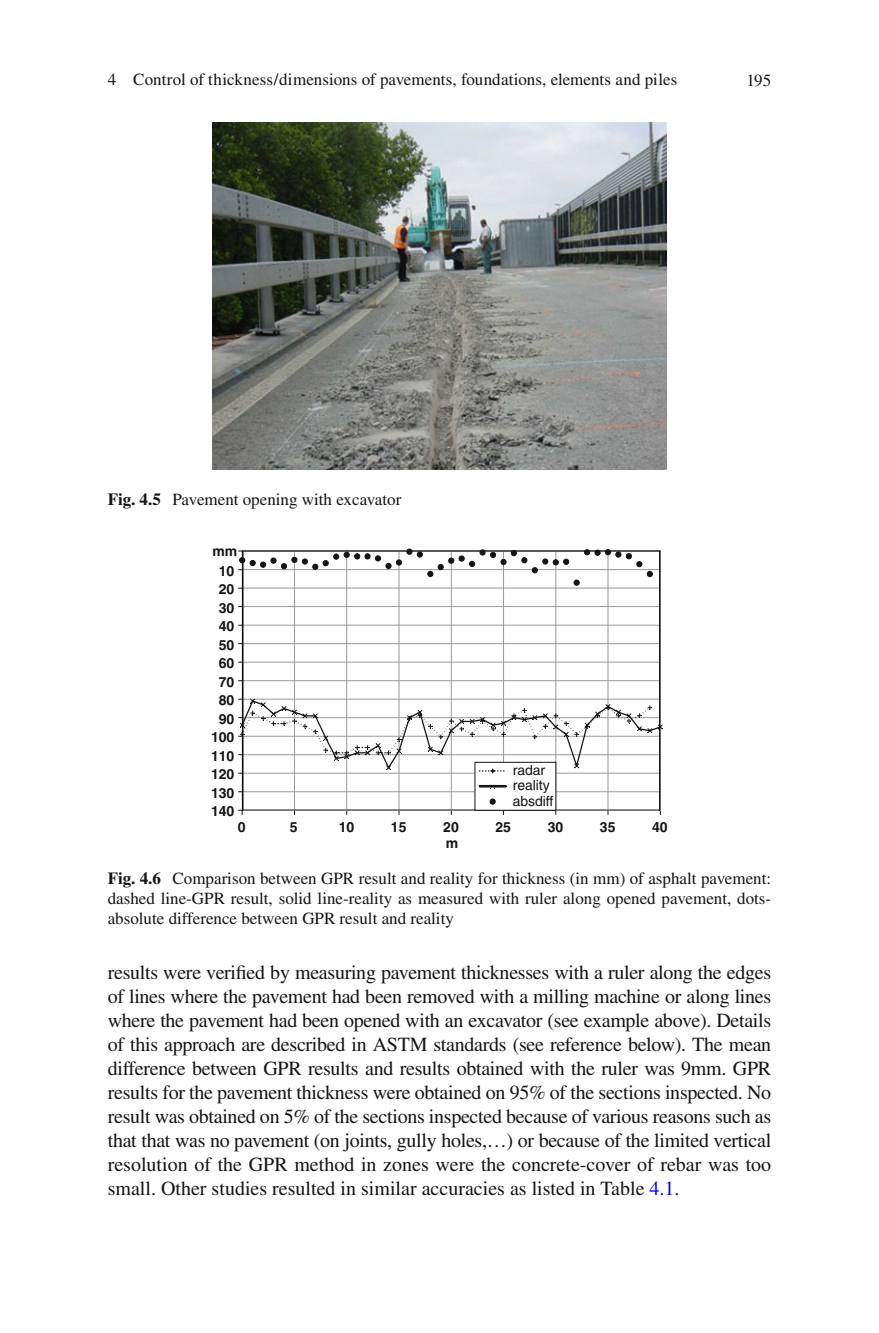
<style>
.page{position:relative;width:879px;height:1333px;background:#fff}
.page>*{position:absolute;margin:0;border:0;box-sizing:border-box;transform-origin:0 0}
.t1{font:20px/24px "Times";color:#131413;text-align:justify}
.t2{font:17px/20px "Times";color:#131413;text-align:justify}
.t3{font:700 14px "Helvetica";letter-spacing:-.005em;color:#131413}
.t4{font:14px/15.4px "Helvetica";letter-spacing:-.005em;color:#131413}
.s1{font-weight:700}
.s2{color:#00f}
</style>
<div class="page">
<img style="left:213px;top:122px;width:453px;height:347px">
<hr style="left:294px;top:551px;width:1px;height:259px;background:#999">
<hr style="left:346px;top:551px;width:1px;height:259px;background:#999">
<hr style="left:399px;top:551px;width:1px;height:259px;background:#999">
<hr style="left:451px;top:551px;width:1px;height:259px;background:#999">
<hr style="left:503px;top:551px;width:1px;height:259px;background:#999">
<hr style="left:555px;top:551px;width:1px;height:259px;background:#999">
<hr style="left:607px;top:551px;width:1px;height:259px;background:#999">
<hr style="left:660px;top:551px;width:1px;height:259px;background:#999">
<hr style="left:242px;top:810px;width:418px;height:1px;background:#131413">
<hr style="left:242px;top:551px;width:418px;height:1px;background:#131413">
<hr style="left:243px;top:809px;width:417px;height:1px;background:#999">
<hr style="left:243px;top:791px;width:417px;height:1px;background:#999">
<hr style="left:243px;top:680px;width:417px;height:1px;background:#999">
<hr style="left:243px;top:661px;width:417px;height:1px;background:#999">
<hr style="left:243px;top:643px;width:417px;height:1px;background:#999">
<hr style="left:243px;top:625px;width:417px;height:1px;background:#999">
<hr style="left:243px;top:606px;width:417px;height:1px;background:#999">
<hr style="left:243px;top:587px;width:417px;height:1px;background:#999">
<hr style="left:243px;top:569px;width:417px;height:1px;background:#999">
<hr style="left:243px;top:550px;width:417px;height:1px;background:#999">
<hr style="left:243px;top:551px;width:1px;height:259px;background:#131413">
<div style="left:242px;top:550px;width:1px;height:260px;border:1px solid #131413"></div>
<svg style="left:239px;top:809px;width:4px;height:5px"></svg>
<div style="left:659px;top:550px;width:1px;height:260px;border:1px solid #131413"></div>
<svg style="left:239px;top:549px;width:414px;height:39px"></svg>
<div style="left:475px;top:762px;width:81px;height:48px;background:#fff"></div>
<svg style="left:239px;top:698px;width:424px;height:75px"></svg>
<svg style="left:479px;top:784px;width:27px;height:4px"></svg>
<svg style="left:490px;top:798px;width:5px;height:6px"></svg>
<p class="t2" style="left:108px;top:71px;width:571px">4 Control of thickness/dimensions of pavements, foundations, elements and piles</p>
<p class="t2" style="left:746px;top:72px;width:26px">195</p>
<p class="t2" style="left:108px;top:490px;width:295px"><span class="s1">Fig. 4.5</span> Pavement opening with excavator</p>
<p class="t3" style="left:213px;top:546px;width:26px">mm</p>
<p class="t3" style="left:219px;top:565px;width:17px">10</p>
<p class="t3" style="left:219px;top:584px;width:17px">20</p>
<p class="t3" style="left:219px;top:602px;width:17px">30</p>
<p class="t3" style="left:219px;top:621px;width:17px">40</p>
<p class="t3" style="left:219px;top:639px;width:17px">50</p>
<p class="t3" style="left:219px;top:658px;width:17px">60</p>
<p class="t3" style="left:219px;top:676px;width:17px">70</p>
<p class="t3" style="left:219px;top:695px;width:17px">80</p>
<p class="t3" style="left:219px;top:713px;width:17px">90</p>
<p class="t3" style="left:211px;top:732px;width:25px">100</p>
<p class="t3" style="left:211px;top:750px;width:25px">110</p>
<p class="t3" style="left:211px;top:769px;width:25px">120</p>
<p class="t3" style="left:211px;top:787px;width:25px">130</p>
<p class="t3" style="left:211px;top:806px;width:25px">140</p>
<p class="t4" style="left:513px;top:763px;width:42px">radar reality absdiff</p>
<p class="t3" style="left:238px;top:822px;width:9px">0</p>
<p class="t3" style="left:290px;top:822px;width:9px">5</p>
<p class="t3" style="left:339px;top:822px;width:17px">10</p>
<p class="t3" style="left:391px;top:822px;width:17px">15</p>
<p class="t3" style="left:443px;top:822px;width:17px">20</p>
<p class="t3" style="left:495px;top:822px;width:17px">25</p>
<p class="t3" style="left:548px;top:822px;width:17px">30</p>
<p class="t3" style="left:600px;top:822px;width:17px">35</p>
<p class="t3" style="left:652px;top:822px;width:17px">40</p>
<p class="t2" style="left:108px;top:869px;width:665px"><span class="s1">Fig. 4.6</span> Comparison between GPR result and reality for thickness (in mm) of asphalt pavement: dashed line-GPR result, solid line-reality as measured with ruler along opened pavement, dots&shy;absolute difference between GPR result and reality</p>
<p class="t3" style="left:446px;top:838px;width:14px">m</p>
<p class="t1" style="left:108px;top:962px;width:665px">results were verified by measuring pavement thicknesses with a ruler along the edges of lines where the pavement had been removed with a milling machine or along lines where the pavement had been opened with an excavator (see example above). Details of this approach are described in ASTM standards (see reference below). The mean difference between GPR results and results obtained with the ruler was 9mm. GPR results for the pavement thickness were obtained on 95% of the sections inspected. No result was obtained on 5% of the sections inspected because of various reasons such as that that was no pavement (on joints, gully holes,…) or because of the limited vertical resolution of the GPR method in zones were the concrete-cover of rebar was too small. Other studies resulted in similar accuracies as listed in Table <span class="s2">4.1</span> .</p>
</div>
